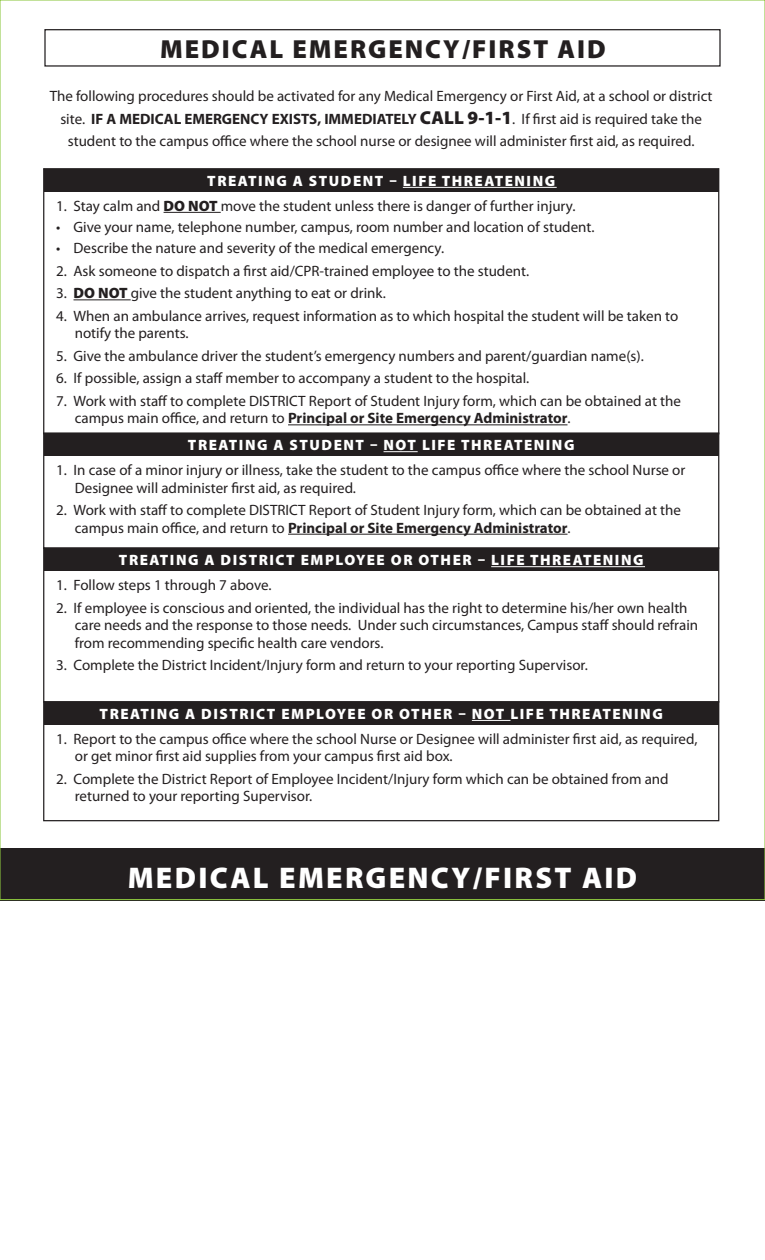
<style>
.page{position:relative;width:765px;height:1260px;background:#fff}
.page>*{position:absolute;margin:0;border:0;box-sizing:border-box;transform-origin:0 0}
.t1{font:900 30px "Myriad Pro";letter-spacing:.075em;color:#fff}
.t2{font:900 26.25px "Myriad Pro";letter-spacing:.075em;color:#231f20}
.t3{font:15px/17.5px "Myriad Pro";color:#231f20}
.t4{font:900 15px "Myriad Pro";letter-spacing:.1em;color:#fff}
.s1{font-weight:700}
.s2{font-weight:900;font-size:18.75px}
.s3{font-weight:900}
</style>
<div class="page">
<div style="left:0;top:848px;width:765px;height:53px;background:#231f20"></div>
<div style="left:44px;top:29px;width:677px;height:38px;border:1px solid #231f20"></div>
<div style="left:44px;top:169px;width:675px;height:23px;background:#231f20"></div>
<hr style="left:403px;top:187px;width:154px;height:1px;background:#fff">
<hr style="left:164px;top:212px;width:57px;height:1px;background:#231f20">
<hr style="left:74px;top:299px;width:57px;height:1px;background:#231f20">
<hr style="left:288px;top:424px;width:280px;height:1px;background:#231f20">
<div style="left:44px;top:433px;width:675px;height:23px;background:#231f20"></div>
<hr style="left:384px;top:451px;width:34px;height:1px;background:#fff">
<hr style="left:288px;top:534px;width:280px;height:1px;background:#231f20">
<div style="left:44px;top:548px;width:675px;height:23px;background:#231f20"></div>
<hr style="left:491px;top:566px;width:154px;height:1px;background:#fff">
<div style="left:43px;top:701px;width:676px;height:120px;border:1px solid #231f20"></div>
<div style="left:44px;top:702px;width:675px;height:23px;background:#231f20"></div>
<hr style="left:472px;top:720px;width:38px;height:1px;background:#fff">
<h2 class="t2" style="left:160px;top:32px;width:447px">MEDICAL EMERGENCY/FIRST AID</h2>
<p class="t3" style="left:50px;top:85px;width:664px;line-height:22.5px;text-align:center">The following procedures should be activated for any Medical Emergency or First Aid, at a school or district site. <span class="s1">IF A MEDICAL EMERGENCY EXISTS, IMMEDIATELY</span> <span class="s2">CALL 9-1-1</span>. If first aid is required take the student to the campus office where the school nurse or designee will administer first aid, as required.</p>
<p class="t4" style="left:207px;top:171px;width:349px">TREATING A STUDENT – LIFE THREATENING</p>
<p class="t3" style="left:56px;top:197px;width:521px">1. Stay calm and <span class="s3">DO NOT</span> move the student unless there is danger of further injury.</p>
<p class="t3" style="left:56px;top:218px;width:540px">• Give your name, telephone number, campus, room number and location of student.</p>
<p class="t3" style="left:56px;top:239px;width:390px">• Describe the nature and severity of the medical emergency.</p>
<p class="t3" style="left:56px;top:262px;width:475px">2. Ask someone to dispatch a first aid/CPR-trained employee to the student.</p>
<p class="t3" style="left:56px;top:284px;width:331px">3. <span class="s3">DO NOT</span> give the student anything to eat or drink.</p>
<p class="t3" style="left:75px;top:307px;width:605px;text-indent:-19px">4. When an ambulance arrives, request information as to which hospital the student will be taken to notify the parents.</p>
<p class="t3" style="left:56px;top:347px;width:589px">5. Give the ambulance driver the student’s emergency numbers and parent/guardian name(s).</p>
<p class="t3" style="left:56px;top:369px;width:475px">6. If possible, assign a staff member to accompany a student to the hospital.</p>
<p class="t3" style="left:75px;top:392px;width:608px;text-indent:-19px">7. Work with staff to complete DISTRICT Report of Student Injury form, which can be obtained at the campus main office, and return to <span class="s1">Principal or Site Emergency Administrator</span>.</p>
<p class="t4" style="left:188px;top:435px;width:388px">TREATING A STUDENT – NOT LIFE THREATENING</p>
<p class="t3" style="left:75px;top:461px;width:612px;text-indent:-19px">1. In case of a minor injury or illness, take the student to the campus office where the school Nurse or<br>Designee will administer first aid, as required.</p>
<p class="t3" style="left:75px;top:501px;width:608px;text-indent:-19px">2. Work with staff to complete DISTRICT Report of Student Injury form, which can be obtained at the campus main office, and return to <span class="s1">Principal or Site Emergency Administrator</span>.</p>
<p class="t4" style="left:119px;top:550px;width:526px">TREATING A DISTRICT EMPLOYEE OR OTHER – LIFE THREATENING</p>
<p class="t3" style="left:56px;top:576px;width:217px">1. Follow steps 1 through 7 above.</p>
<p class="t3" style="left:75px;top:599px;width:625px;text-indent:-19px">2. If employee is conscious and oriented, the individual has the right to determine his/her own health care needs and the response to those needs. Under such circumstances, Campus staff should refrain from recommending specific health care vendors.</p>
<p class="t3" style="left:56px;top:656px;width:533px">3. Complete the District Incident/Injury form and return to your reporting Supervisor.</p>
<p class="t4" style="left:100px;top:704px;width:565px">TREATING A DISTRICT EMPLOYEE OR OTHER – NOT LIFE THREATENING</p>
<p class="t3" style="left:75px;top:730px;width:624px;text-indent:-19px">1. Report to the campus office where the school Nurse or Designee will administer first aid, as required, or get minor first aid supplies from your campus first aid box.</p>
<p class="t3" style="left:75px;top:770px;width:595px;text-indent:-19px">2. Complete the District Report of Employee Incident/Injury form which can be obtained from and returned to your reporting Supervisor.</p>
<h1 class="t1" style="left:128px;top:858px;width:511px">MEDICAL EMERGENCY/FIRST AID</h1>
</div>
